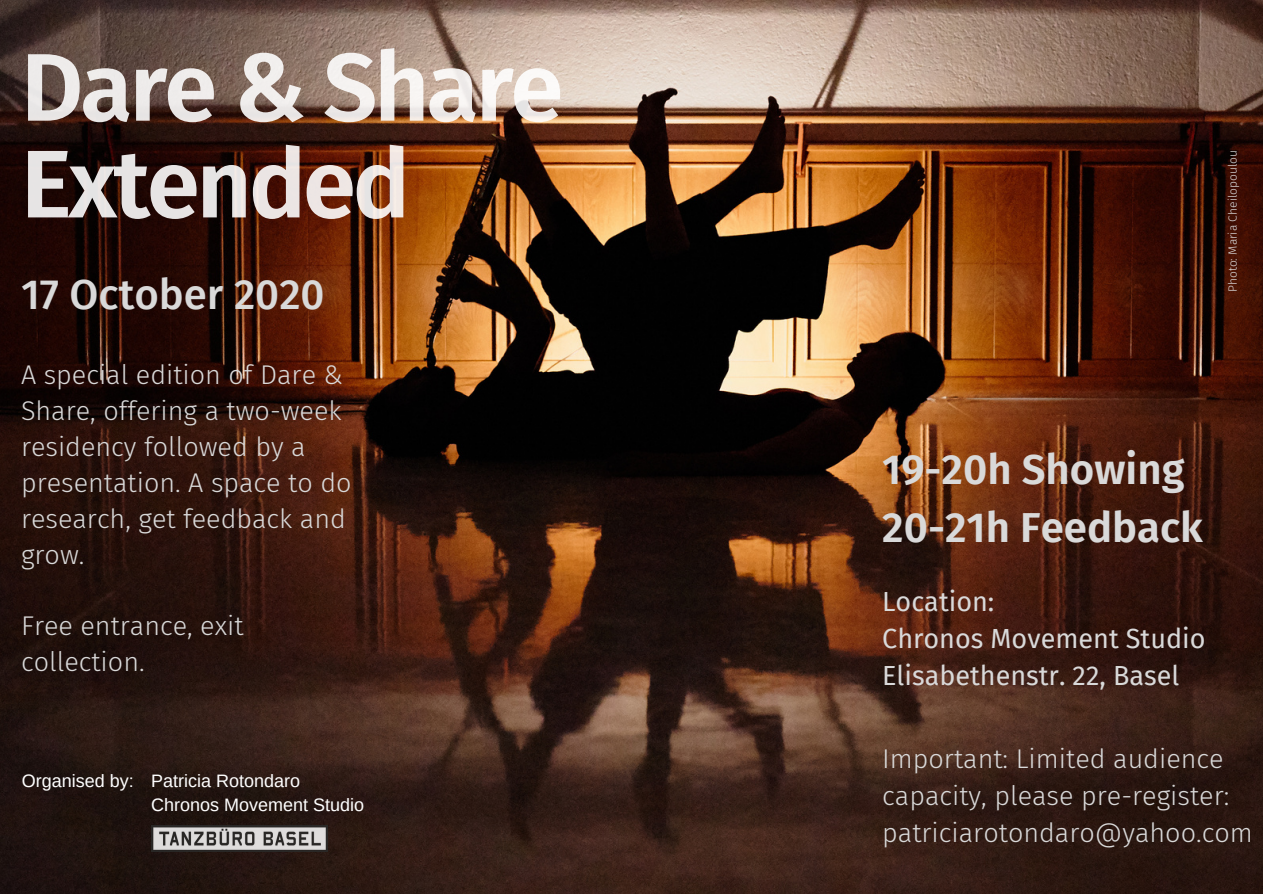
<style>
.page{position:relative;width:1263px;height:894px;background:#fff}
.page>*{position:absolute;margin:0;border:0;box-sizing:border-box;transform-origin:0 0}
.t1{font:600 96px/96.6px "Fira Sans";letter-spacing:-.035em;color:#fff}
.t2{font:600 42px/58.1px "Fira Sans";color:#d9d9d9}
.t3{font:500 42px "Fira Sans";color:#d9d9d9}
.t4{font:300 27px/35.8px "Fira Sans";color:#d9d9d9}
.t5{font:27px/37px "Fira Sans";color:#d9d9d9}
.t6{font:18px/24.8px "Arimo";color:#fff}
.t7{font:300 12px "Fira Sans";color:#d9d9d9}
</style>
<div class="page">
<img style="left:0;top:0;width:1263px;height:893px">
<img style="left:151px;top:825px;width:177px;height:26px">
<h1 class="t1" style="left:21px;top:40px;width:544px">Dare &amp; Share<br>Extended</h1>
<h2 class="t3" style="left:21px;top:270px;width:305px">17 October 2020</h2>
<p class="t4" style="left:21px;top:357px;width:332px">A special edition of Dare &amp;<br>Share, offering a two-week residency followed by a presentation. A space to do research, get feedback and grow.</p>
<p class="t4" style="left:21px;top:608px;width:224px">Free entrance, exit collection.</p>
<p class="t6" style="left:151px;top:767px;width:214px;text-indent:-129px">Organised by: Patricia Rotondaro<br>Chronos Movement Studio</p>
<p class="t7" style="left:1225px;top:292px;width:143px;rotate:-90deg">Photo: Maria Cheilopoulou</p>
<h2 class="t2" style="left:882px;top:441px;width:322px">19-20h Showing<br>20-21h Feedback</h2>
<p class="t5" style="left:882px;top:583px;width:325px">Location:<br>Chronos Movement Studio<br>Elisabethenstr. 22, Basel</p>
<p class="t4" style="left:882px;top:740px;width:372px;line-height:36.9px">Important: Limited audience capacity, please pre-register: patriciarotondaro@yahoo.com</p>
</div>
